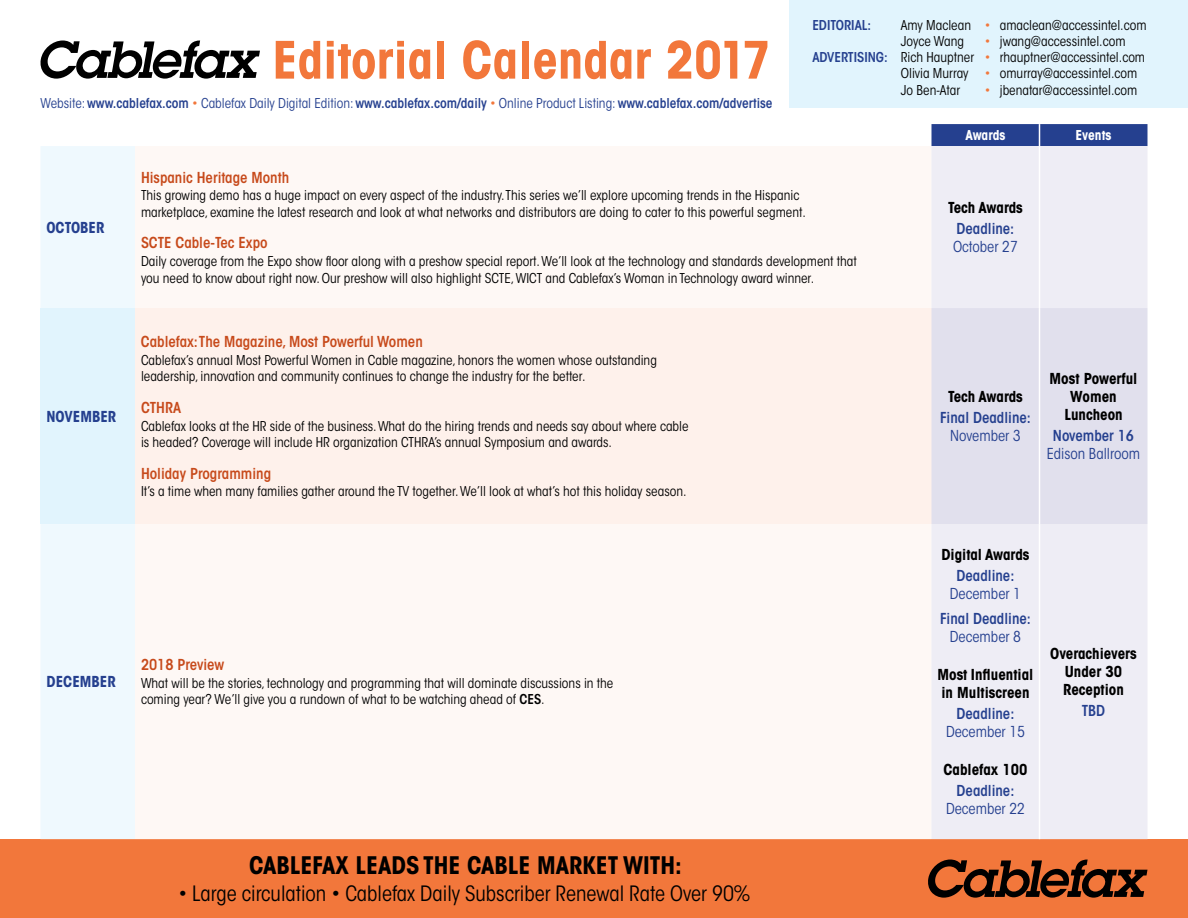
<style>
.page{position:relative;width:1188px;height:918px;background:#fff}
.page>*{position:absolute;margin:0;border:0;box-sizing:border-box;transform-origin:0 0}
.t1{font:700 condensed 51px "ITC Avant Garde Std";color:#f2773b}
.t2{font:700 condensed 24px "ITC Avant Garde Std";color:#000}
.t3{font:condensed 21px "ITC Avant Garde Std";color:#000}
.t4{font:700 condensed 15px/18px "ITC Avant Garde Std";color:#000;text-align:center}
.t5{font:600 condensed 15px "ITC Avant Garde Std";color:#c74a1b}
.t6{font:600 condensed 15px "ITC Avant Garde Std";color:#25408f}
.t7{font:condensed 15px "ITC Avant Garde Std";color:#25408f}
.t8{font:700 condensed 15px "ITC Avant Garde Std";color:#25408f}
.t9{font:condensed 13.5px/16.5px "ITC Avant Garde Std";color:#000}
.t10{font:600 condensed 13.5px "ITC Avant Garde Std";color:#25408f}
.t11{font:700 condensed 13.5px "ITC Avant Garde Std";color:#fff}
.s1{font-weight:400}
.s2{font-weight:400;color:#f2773b}
.s3{color:#f2773b}
.s4{font-weight:600;color:#25408f}
.s5{font-weight:600}
</style>
<div class="page">
<div style="left:0;top:839px;width:1188px;height:79px;background:#f2773b"></div>
<svg style="left:928px;top:860px;width:220px;height:38px"></svg>
<div style="left:790px;top:0;width:398px;height:108px;background:#e1f4fd"></div>
<svg style="left:40px;top:40px;width:220px;height:39px"></svg>
<div style="left:41px;top:146px;width:94px;height:693px;background:#eff9fe"></div>
<div style="left:932px;top:146px;width:216px;height:693px;background:#eeedf5"></div>
<div style="left:40px;top:308px;width:95px;height:216px;background:#e1f4fd"></div>
<div style="left:135px;top:308px;width:797px;height:216px;background:#fef1eb"></div>
<div style="left:932px;top:308px;width:216px;height:216px;background:#e1e0ed"></div>
<div style="left:932px;top:124px;width:216px;height:22px;background:#25408f"></div>
<hr style="left:1039px;top:146px;width:1px;height:162px;background:#fff">
<hr style="left:1039px;top:308px;width:1px;height:216px;background:#fff">
<hr style="left:1039px;top:524px;width:1px;height:315px;background:#fff">
<h1 class="t1" style="left:272px;top:28px;width:500px">Editorial Calendar 2017</h1>
<p class="t10" style="left:40px;top:95px;width:734px"><span class="s1">Website:</span> www.cablefax.com <span class="s2">•</span> <span class="s1">Cablefax Daily Digital Edition:</span> www.cablefax.com/daily <span class="s2">•</span> <span class="s1">Online Product Listing:</span> www.cablefax.com/advertise</p>
<p class="t10" style="left:812px;top:16px;width:60px">Editorial:</p>
<p class="t9" style="left:901px;top:17px;width:247px">Amy Maclean <span class="s3">•</span> amaclean@accessintel.com<br>Joyce Wang</p>
<p class="t9" style="left:985px;top:33px;width:142px"><span class="s3">•</span> jwang@accessintel.com</p>
<p class="t10" style="left:812px;top:49px;width:29px">Advertisin</p>
<p class="t9" style="left:901px;top:49px;width:246px;text-indent:-25px"><span class="s4">g:</span> Rich Hauptner <span class="s3">•</span> rhauptner@accessintel.com<br>Olivia Murray <span class="s3">•</span> omurray@accessintel.com<br>Jo Ben-Atar</p>
<p class="t9" style="left:985px;top:81px;width:154px"><span class="s3">•</span> jbenatar@accessintel.com</p>
<p class="t11" style="left:966px;top:127px;width:41px">Awards</p>
<p class="t11" style="left:1076px;top:127px;width:37px">Events</p>
<p class="t8" style="left:46px;top:218px;width:59px">October</p>
<p class="t8" style="left:46px;top:407px;width:10px">Novem</p>
<p class="t8" style="left:92px;top:407px;width:26px">ber</p>
<p class="t5" style="left:141px;top:168px;width:150px">Hispanic Heritage Month</p>
<p class="t9" style="left:141px;top:187px;width:666px">This growing demo has a huge impact on every aspect of the industry. This series we’ll explore upcoming trends in the Hispanic marketplace, examine the latest research and look at what networks and distributors are doing to cater to this powerful segment.</p>
<p class="t5" style="left:141px;top:234px;width:128px">SCTE Cable-Tec Expo</p>
<p class="t9" style="left:141px;top:253px;width:717px">Daily coverage from the Expo show floor along with a preshow special report. We’ll look at the technology and standards development that you need to know about right now. Our preshow will also highlight SCTE, WICT and Cablefax’s Woman in Technology award winner.</p>
<p class="t5" style="left:141px;top:332px;width:283px">Cablefax:The Magazine, Most Powerful Women</p>
<p class="t9" style="left:141px;top:352px;width:517px">Cablefax’s annual Most Powerful Women in Cable magazine, honors the women whose outstanding leadership, innovation and community continues to change the industry for the better.</p>
<p class="t5" style="left:141px;top:398px;width:42px">CTHRA</p>
<p class="t9" style="left:141px;top:417px;width:549px">Cablefax looks at the HR side of the business. What do the hiring trends and needs say about where cable is headed? Coverage will include HR organization CTHRA’s annual Symposium and awards.</p>
<p class="t5" style="left:141px;top:464px;width:132px">Holiday Programming</p>
<p class="t9" style="left:141px;top:483px;width:547px">It’s a time when many families gather around the TV together. We’ll look at what’s hot this holiday season.</p>
<p class="t8" style="left:47px;top:672px;width:19px">Decem</p>
<p class="t8" style="left:92px;top:672px;width:26px">ber</p>
<p class="t5" style="left:141px;top:655px;width:85px">2018 Preview</p>
<p class="t9" style="left:141px;top:675px;width:474px">What will be the stories, technology and programming that will dominate discussions in the coming year? We’ll give you a rundown of what to be watching ahead of <span class="s5">CES</span>.</p>
<h2 class="t2" style="left:249px;top:849px;width:64px">Cablefax</h2>
<h2 class="t2" style="left:356px;top:849px;width:14px">Leads</h2>
<h2 class="t2" style="left:423px;top:849px;width:260px">the Cable Market With:</h2>
<h3 class="t3" style="left:178px;top:881px;width:574px">• Large circulation • Cablefax Daily Subscriber Renewal Rate Over 90%</h3>
<p class="t4" style="left:948px;top:199px;width:76px">Tech Awards</p>
<p class="t6" style="left:957px;top:219px;width:59px">Deadline:</p>
<p class="t7" style="left:953px;top:238px;width:66px">October 27</p>
<p class="t4" style="left:948px;top:388px;width:76px">Tech Awards</p>
<p class="t6" style="left:940px;top:408px;width:92px">Final Deadline:</p>
<p class="t7" style="left:950px;top:427px;width:72px">November 3</p>
<p class="t4" style="left:1050px;top:370px;width:89px">Most Powerful<br>Women<br>Luncheon</p>
<p class="t6" style="left:1053px;top:426px;width:83px">November 16</p>
<p class="t7" style="left:1047px;top:445px;width:95px">Edison Ballroom</p>
<p class="t4" style="left:941px;top:546px;width:90px">Digital Awards</p>
<p class="t6" style="left:957px;top:566px;width:59px">Deadline:</p>
<p class="t7" style="left:950px;top:585px;width:73px">December 1</p>
<p class="t6" style="left:940px;top:609px;width:92px">Final Deadline:</p>
<p class="t7" style="left:950px;top:627px;width:73px">December 8</p>
<p class="t4" style="left:938px;top:666px;width:97px;text-align:left">Most Influential in Multiscreen</p>
<p class="t6" style="left:957px;top:704px;width:59px">Deadline:</p>
<p class="t7" style="left:946px;top:722px;width:80px">December 15</p>
<p class="t4" style="left:943px;top:761px;width:86px">Cablefax 100</p>
<p class="t6" style="left:957px;top:781px;width:59px">Deadline:</p>
<p class="t7" style="left:946px;top:799px;width:80px">December 22</p>
<p class="t4" style="left:1050px;top:644px;width:88px">Overachievers<br>Under 30<br>Reception</p>
<p class="t6" style="left:1082px;top:701px;width:25px">TBD</p>
</div>
